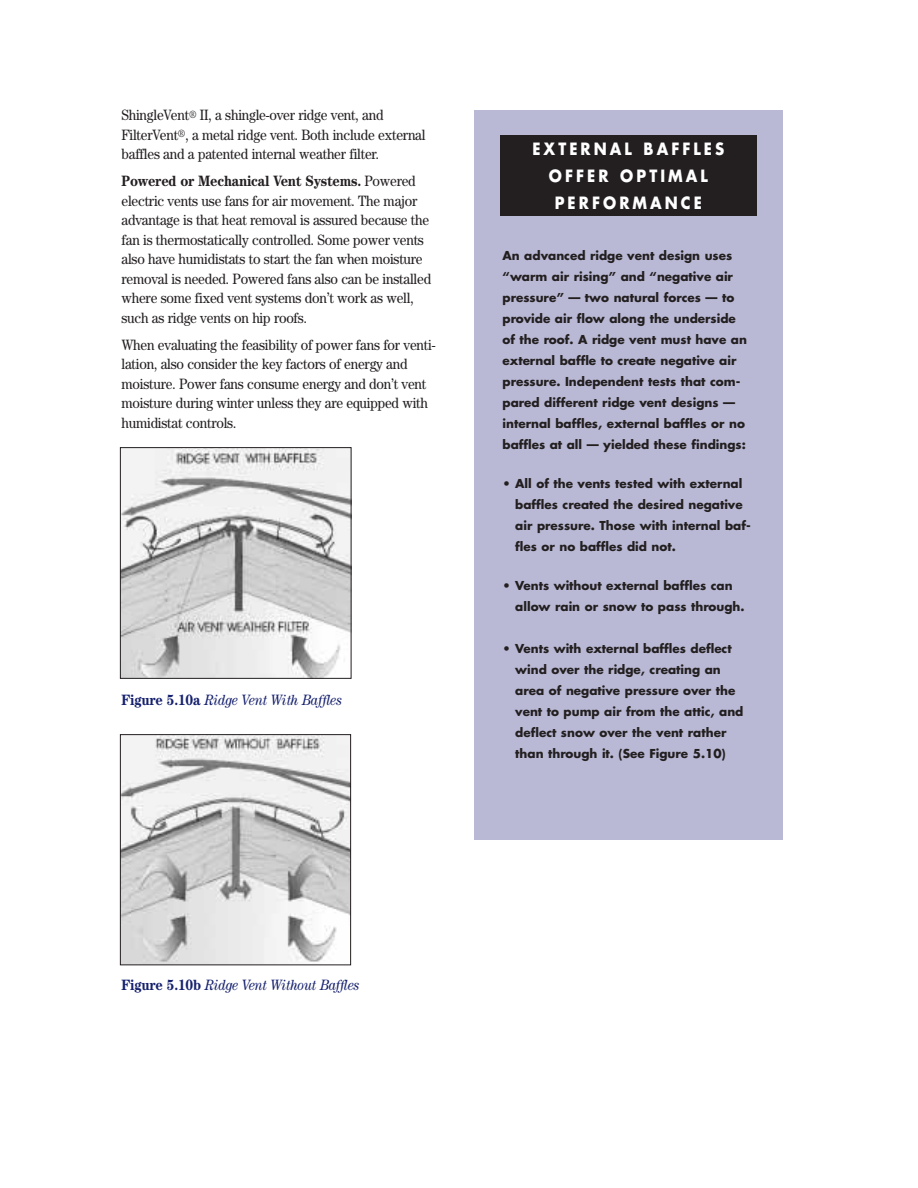
<style>
.page{position:relative;width:918px;height:1188px;background:#fff}
.page>*{position:absolute;margin:0;border:0;box-sizing:border-box;transform-origin:0 0}
.t1{font:700 16.5px/27px "Futura";letter-spacing:.205em;color:#fff;text-align:center;scale:.9 1}
.t2{font:15px/19.5px "Century";letter-spacing:-.015em;color:#231f20;scale:.9 1}
.t3{font:italic 15px "Century";letter-spacing:-.02em;color:#16216e;scale:.9 1}
.t4{font:700 12px/21px "Futura";color:#231f20}
.s1{font-size:10.5px}
.s2{font-weight:700}
.s3{font-weight:700;font-style:normal}
</style>
<div class="page">
<div style="left:475px;top:110px;width:308px;height:729px;background:#b9b9d5"></div>
<img style="left:122px;top:736px;width:227px;height:227px">
<div style="left:120px;top:734px;width:231px;height:231px;border:1px solid #231f20"></div>
<div style="left:500px;top:135px;width:257px;height:81px;background:#231f20"></div>
<img style="left:122px;top:449px;width:227px;height:228px">
<div style="left:120px;top:447px;width:231px;height:232px;border:1px solid #231f20"></div>
<p class="t2" style="left:122px;top:107px;width:339px">ShingleVent<span class="s1">®</span> II, a shingle-over ridge vent, and<br>FilterVent<sup>®</sup>, a metal ridge vent. Both include external baffles and a patented internal weather filter.</p>
<p class="t2" style="left:122px;top:173px;width:346px"><span class="s2">Powered or Mechanical Vent Systems.</span> Powered electric vents use fans for air movement. The major advantage is that heat removal is assured because the fan is thermostatically controlled. Some power vents also have humidistats to start the fan when moisture removal is needed. Powered fans also can be installed where some fixed vent systems don’t work as well, such as ridge vents on hip roofs.</p>
<p class="t2" style="left:122px;top:336px;width:350px">When evaluating the feasibility of power fans for venti&shy;lation, also consider the key factors of energy and moisture. Power fans consume energy and don’t vent moisture during winter unless they are equipped with humidistat controls.</p>
<p class="t3" style="left:122px;top:695px;width:247px"><span class="s3">Figure 5.10a</span> Ridge Vent With Baffles</p>
<h1 class="t1" style="left:532px;top:137px;width:215px">EXTERNAL BAFFLES<br>OFFER OPTIMAL<br>PERFORMANCE</h1>
<p class="t4" style="left:502px;top:246px;width:246px">An advanced ridge vent design uses “warm air rising” and “negative air pressure” — two natural forces — to provide air flow along the underside of the roof. A ridge vent must have an external baffle to create negative air pressure. Independent tests that com&shy;pared different ridge vent designs — internal baffles, external baffles or no baffles at all — yielded these findings:</p>
<p class="t4" style="left:515px;top:474px;width:237px;text-indent:-13px">• All of the vents tested with external baffles created the desired negative air pressure. Those with internal baf&shy;fles or no baffles did not.</p>
<p class="t4" style="left:515px;top:576px;width:231px;text-indent:-13px">• Vents without external baffles can allow rain or snow to pass through.</p>
<p class="t4" style="left:515px;top:639px;width:230px;text-indent:-13px">• Vents with external baffles deflect wind over the ridge, creating an area of negative pressure over the vent to pump air from the attic, and deflect snow over the vent rather than through it. (See Figure 5.10)</p>
<p class="t3" style="left:122px;top:980px;width:266px"><span class="s3">Figure 5.10b</span> Ridge Vent Without Baffles</p>
</div>
